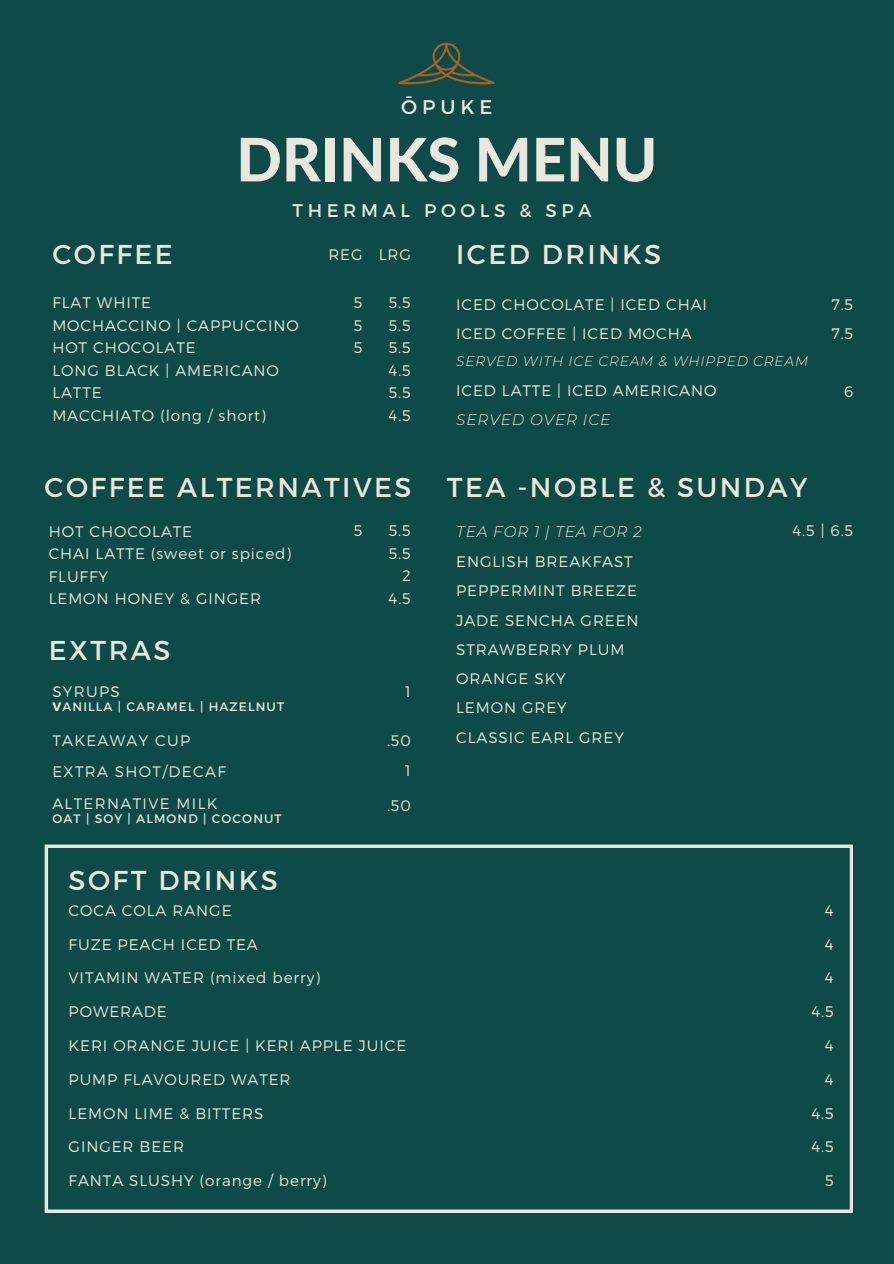
<style>
.page{position:relative;width:894px;height:1264px;background:#fff}
.page>*{position:absolute;margin:0;border:0;box-sizing:border-box;transform-origin:0 0}
.t1{font:800 60px "Lato Latin";color:#eae7de}
.t2{font:27.3px "Montserrat";letter-spacing:.09em;color:#ebe7dc}
.t3{font:19.8px "Montserrat";letter-spacing:.25em;color:#eae7de}
.t4{font:18.3px "Montserrat";letter-spacing:.25em;color:#eae7de}
.t5{font:300 15.15px/22.5px "Montserrat";letter-spacing:.06em;color:#ebe7dc}
.t6{font:300 15.15px "Montserrat";letter-spacing:.09em;color:#ebe7dc}
.t7{font:italic 300 13.65px "Montserrat";letter-spacing:.06em;color:#ebe7dc}
.t8{font:12.3px "Montserrat";letter-spacing:.09em;color:#ebe7dc}
.s1{font-style:italic}
.s2{font-weight:700}
</style>
<div class="page">
<div style="left:0;top:0;width:893px;height:1263px;background:#0d4a48"></div>
<svg style="left:45px;top:844px;width:807px;height:368px"></svg>
<img style="left:398px;top:42px;width:97px;height:43px">
<p class="t3" style="left:401px;top:94px;width:93px">ŌPUKE</p>
<h4 class="t1" style="left:236px;top:133px;width:422px">DRINKS MENU</h4>
<h4 class="t4" style="left:292px;top:198px;width:300px">THERMAL POOLS &amp; SPA</h4>
<p class="t2" style="left:52px;top:236px;width:122px">COFFEE</p>
<h3 class="t2" style="left:456px;top:237px;width:206px">ICED DRINKS</h3>
<h5 class="t5" style="left:328px;top:242px;width:84px">REG LRG</h5>
<h2 class="t5" style="left:52px;top:291px;width:248px">FLAT WHITE<br>MOCHACCINO | CAPPUCCINO<br>HOT CHOCOLATE<br>LONG BLACK | AMERICANO<br>LATTE<br>MACCHIATO (long / short)</h2>
<h4 class="t5" style="left:354px;top:291px;width:10px">5</h4>
<h4 class="t5" style="left:388px;top:291px;width:24px">5.5</h4>
<h4 class="t5" style="left:354px;top:313px;width:10px">5</h4>
<h4 class="t5" style="left:388px;top:313px;width:24px">5.5</h4>
<h4 class="t5" style="left:354px;top:336px;width:10px">5</h4>
<h4 class="t5" style="left:388px;top:336px;width:24px;text-align:justify">5.5<br>4.5<br>5.5<br>4.5</h4>
<h3 class="t5" style="left:456px;top:289px;width:252px;line-height:29.2px">ICED CHOCOLATE | ICED CHAI<br>ICED COFFEE | ICED MOCHA</h3>
<h3 class="t7" style="left:456px;top:352px;width:353px">SERVED WITH ICE CREAM &amp; WHIPPED CREAM</h3>
<h3 class="t5" style="left:456px;top:375px;width:262px;line-height:29.2px">ICED LATTE | ICED AMERICANO<br><span class="s1">SERVED OVER ICE</span></h3>
<h2 class="t5" style="left:831px;top:289px;width:23px;line-height:29.2px">7.5<br>7.5</h2>
<h5 class="t5" style="left:843px;top:380px;width:11px">6</h5>
<p class="t2" style="left:45px;top:470px;width:368px">COFFEE ALTERNATIVES</p>
<h5 class="t5" style="left:49px;top:519px;width:244px">HOT CHOCOLATE<br>CHAI LATTE (sweet or spiced)<br>FLUFFY<br>LEMON HONEY &amp; GINGER</h5>
<p class="t2" style="left:49px;top:632px;width:123px">EXTRAS</p>
<h5 class="t5" style="left:354px;top:518px;width:10px">5</h5>
<h5 class="t5" style="left:388px;top:518px;width:24px;text-align:right">5.5<br>5.5<br>2<br>4.5</h5>
<h2 class="t5" style="left:52px;top:679px;width:69px">SYRUPS</h2>
<h5 class="t8" style="left:52px;top:698px;width:233px"><span class="s2">V</span>ANILLA | CARAMEL | HAZELNUT</h5>
<h5 class="t6" style="left:52px;top:730px;width:139px">TAKEAWAY CUP</h5>
<h2 class="t6" style="left:52px;top:762px;width:175px">EXTRA SHOT/DECAF</h2>
<p class="t6" style="left:52px;top:793px;width:167px">ALTERNATIVE MILK</p>
<p class="t8" style="left:52px;top:811px;width:231px">OAT | SOY | ALMOND | COCONUT</p>
<h2 class="t2" style="left:69px;top:862px;width:211px">SOFT DRINKS</h2>
<h4 class="t5" style="left:405px;top:679px;width:7px">1</h4>
<h2 class="t5" style="left:387px;top:728px;width:25px">.50</h2>
<h5 class="t5" style="left:405px;top:758px;width:7px">1</h5>
<h5 class="t5" style="left:387px;top:794px;width:25px">.50</h5>
<h1 class="t5" style="left:69px;top:898px;width:164px">COCA COLA RANGE</h1>
<h1 class="t5" style="left:69px;top:932px;width:191px">FUZE PEACH ICED TEA</h1>
<h1 class="t5" style="left:69px;top:966px;width:253px">VITAMIN WATER (mixed berry)</h1>
<h1 class="t5" style="left:69px;top:999px;width:100px">POWERADE</h1>
<h1 class="t5" style="left:69px;top:1033px;width:339px">KERI ORANGE JUICE | KERI APPLE JUICE</h1>
<h1 class="t5" style="left:69px;top:1067px;width:223px">PUMP FLAVOURED WATER</h1>
<h1 class="t5" style="left:69px;top:1101px;width:196px">LEMON LIME &amp; BITTERS</h1>
<h1 class="t5" style="left:69px;top:1134px;width:117px">GINGER BEER</h1>
<h1 class="t5" style="left:69px;top:1168px;width:259px">FANTA SLUSHY (orange / berry)</h1>
<h4 class="t2" style="left:446px;top:470px;width:362px">TEA -NOBLE &amp; SUNDAY</h4>
<h5 class="t5" style="left:456px;top:516px;width:187px;line-height:29.4px"><span class="s1">TEA FOR 1 | TEA FOR 2<br></span>ENGLISH BREAKFAST<br>PEPPERMINT BREEZE<br>JADE SENCHA GREEN<br>STRAWBERRY PLUM<br>ORANGE SKY<br>LEMON GREY<br>CLASSIC EARL GREY</h5>
<h5 class="t5" style="left:792px;top:519px;width:62px">4.5 | 6.5</h5>
<h5 class="t5" style="left:824px;top:898px;width:10px">4</h5>
<h5 class="t5" style="left:824px;top:932px;width:10px">4</h5>
<h5 class="t5" style="left:824px;top:966px;width:10px">4</h5>
<h5 class="t5" style="left:811px;top:999px;width:24px">4.5</h5>
<h5 class="t5" style="left:824px;top:1033px;width:10px">4</h5>
<h5 class="t5" style="left:824px;top:1067px;width:10px">4</h5>
<h5 class="t5" style="left:811px;top:1101px;width:24px">4.5</h5>
<h5 class="t5" style="left:811px;top:1134px;width:24px">4.5</h5>
<h5 class="t5" style="left:824px;top:1168px;width:10px">5</h5>
</div>
